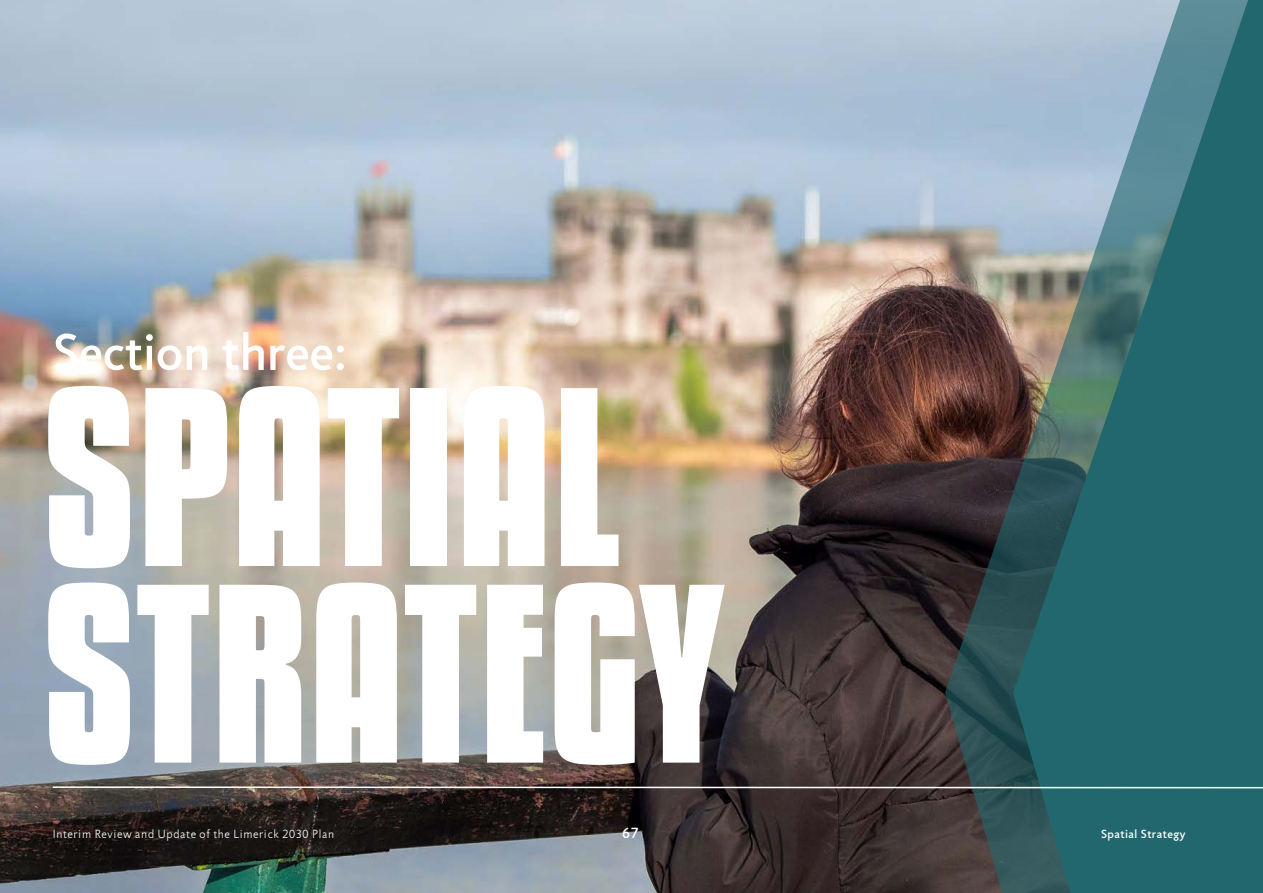
<style>
.page{position:relative;width:1263px;height:893px;background:#fff}
.page>*{position:absolute;margin:0;border:0;box-sizing:border-box;transform-origin:0 0}
.t1{font:700 225px/196.5px "Kenyan Coffee Rg";color:#fff}
.t2{font:500 52.5px "Jigsaw";color:#fff}
.t3{font:500 15px "Jigsaw";color:#fff}
.t4{font:300 12px "Jigsaw";letter-spacing:.06em;color:#fff}
.t5{font:500 12px "Jigsaw";letter-spacing:.04em;color:#fff}
</style>
<div class="page">
<img style="left:0;top:0;width:945px;height:892px">
<svg style="left:945px;top:0;width:68px;height:892px;background:#62666b"></svg>
<svg style="left:1013px;top:0;width:250px;height:892px;background:#43777d"></svg>
<svg style="left:51px;top:785px;width:1212px;height:4px"></svg>
<p class="t2" style="left:53px;top:322px;width:296px">Section three:</p>
<p class="t1" style="left:41px;top:370px;width:685px">SPATIAL<br>STRATEGY</p>
<p class="t3" style="left:622px;top:824px;width:19px">67</p>
<p class="t4" style="left:53px;top:827px;width:283px">Interim Review and Update of the Limerick 2030 Plan</p>
<p class="t5" style="left:1101px;top:826px;width:86px">Spatial Strategy</p>
</div>
